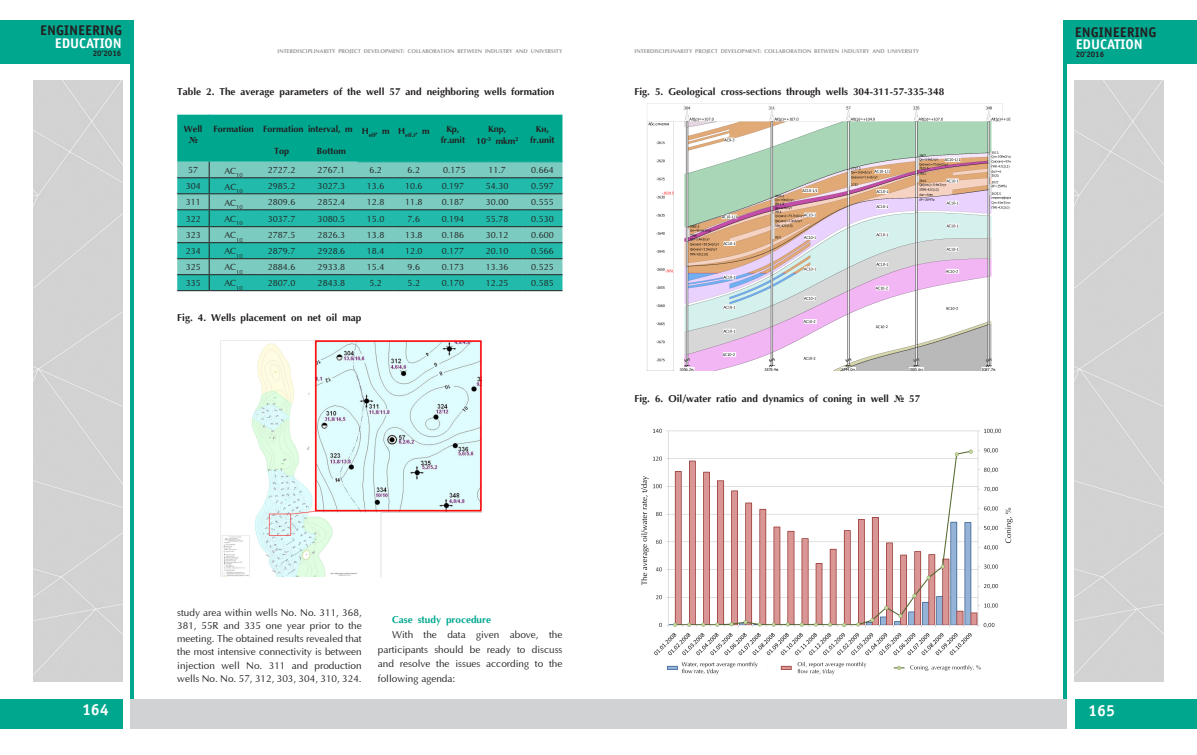
<style>
.page{position:relative;width:1197px;height:755px;background:#fff}
.page>*{position:absolute;margin:0;border:0;box-sizing:border-box;transform-origin:0 0}
.t1{font:700 16px "Officina Sans C";color:#fff}
.t2{font:700 14px "Officina Sans C";color:#231f20}
.t3{font:700 14px "Officina Sans C";color:#fff}
.t4{font:10px/13.2px "Optima";color:#231f20;text-align:justify}
.t5{font:700 10px "AG Optima";color:#231f20}
.t6{font:700 10px "AG Optima";color:#00a78f}
.t7{font:9px "Optima";color:#231f20}
.t8{font:700 9px/10.8px "AG Optima";color:#231f20;text-align:center}
.t9{font:700 9px "Times New Roman";color:#231f20}
.t10{font:700 8px "Officina Sans C";color:#231f20}
.t11{font:700 5.5px "AG Optima";letter-spacing:.01em;color:#939598}
.s1{font-family:"Times New Roman"}
</style>
<div class="page">
<div style="left:1063px;top:20px;width:133px;height:43px;background:#00a78f"></div>
<div style="left:1074px;top:698px;width:122px;height:30px;background:#00a78f"></div>
<div style="left:0;top:698px;width:122px;height:30px;background:#00a78f"></div>
<div style="left:0;top:20px;width:133px;height:43px;background:#00a78f"></div>
<hr style="left:1063px;top:45px;width:3px;height:653px;background:#00a78f">
<hr style="left:130px;top:45px;width:3px;height:653px;background:#00a78f">
<div style="left:33px;top:80px;width:89px;height:601px;background:#d3d3d3"></div>
<div style="left:130px;top:698px;width:468px;height:30px;background:#d1d2d4"></div>
<div style="left:598px;top:698px;width:468px;height:30px;background:#d1d2d4"></div>
<div style="left:1074px;top:80px;width:89px;height:601px;background:#d3d3d3"></div>
<hr style="left:177px;top:290px;width:32px;height:1px;background:#231f20">
<hr style="left:209px;top:290px;width:49px;height:1px;background:#231f20">
<hr style="left:258px;top:290px;width:47px;height:1px;background:#231f20">
<hr style="left:305px;top:290px;width:52px;height:1px;background:#231f20">
<hr style="left:357px;top:290px;width:36px;height:1px;background:#231f20">
<hr style="left:393px;top:290px;width:41px;height:1px;background:#231f20">
<hr style="left:434px;top:290px;width:38px;height:1px;background:#231f20">
<hr style="left:472px;top:290px;width:50px;height:1px;background:#231f20">
<hr style="left:522px;top:290px;width:40px;height:1px;background:#231f20">
<svg style="left:177px;top:115px;width:385px;height:175px"></svg>
<img style="left:221px;top:340px;width:260px;height:236px">
<img style="left:647px;top:104px;width:363px;height:266px">
<img style="left:641px;top:428px;width:372px;height:247px">
<h2 class="t2" style="left:40px;top:23px;width:83px">ENGINEERING</h2>
<h2 class="t2" style="left:1074px;top:24px;width:83px">ENGINEERING</h2>
<h2 class="t3" style="left:55px;top:35px;width:69px">EDUCATION</h2>
<h2 class="t3" style="left:1075px;top:36px;width:69px">EDUCATION</h2>
<p class="t10" style="left:93px;top:49px;width:30px">20’2016</p>
<p class="t11" style="left:277px;top:48px;width:286px">INTERDISCIPLINARITY PROJECT DEVELOPMENT: COLLABORATION BETWEEN INDUSTRY AND UNIVERSITY</p>
<p class="t11" style="left:634px;top:48px;width:286px">INTERDISCIPLINARITY PROJECT DEVELOPMENT: COLLABORATION BETWEEN INDUSTRY AND UNIVERSITY</p>
<p class="t10" style="left:1075px;top:49px;width:30px">20’2016</p>
<p class="t5" style="left:177px;top:86px;width:378px">Table 2. The average parameters of the well 57 and neighboring wells formation</p>
<p class="t8" style="left:184px;top:124px;width:20px">Well</p>
<p class="t9" style="left:189px;top:133px;width:11px">№</p>
<p class="t8" style="left:213px;top:124px;width:217px">Formation Formation interval, m Н<sub>eff</sub>, m Н<sub>eff.i</sub>, m</p>
<p class="t8" style="left:441px;top:124px;width:26px">Кp, fr.unit</p>
<p class="t8" style="left:476px;top:123px;width:44px;line-height:12px">Кпр,<br>10<sup>-3</sup> mkm<sup>2</sup></p>
<p class="t8" style="left:530px;top:124px;width:26px">Кн, fr.unit</p>
<p class="t8" style="left:274px;top:145px;width:17px">Top</p>
<p class="t8" style="left:317px;top:145px;width:30px">Bottom</p>
<p class="t7" style="left:188px;top:165px;width:12px">57</p>
<p class="t7" style="left:224px;top:166px;width:20px">АС<sub>10</sub></p>
<p class="t7" style="left:268px;top:165px;width:29px">2727.2</p>
<p class="t7" style="left:317px;top:165px;width:29px">2767.1</p>
<p class="t7" style="left:369px;top:165px;width:14px">6.2</p>
<p class="t7" style="left:407px;top:165px;width:14px">6.2</p>
<p class="t7" style="left:443px;top:165px;width:24px">0.175</p>
<p class="t7" style="left:488px;top:165px;width:19px">11.7</p>
<p class="t7" style="left:531px;top:165px;width:24px">0.664</p>
<p class="t7" style="left:186px;top:181px;width:17px">304</p>
<p class="t7" style="left:224px;top:182px;width:20px">АС<sub>10</sub></p>
<p class="t7" style="left:268px;top:181px;width:29px">2985.2</p>
<p class="t7" style="left:317px;top:181px;width:29px">3027.3</p>
<p class="t7" style="left:367px;top:181px;width:19px">13.6</p>
<p class="t7" style="left:405px;top:181px;width:19px">10.6</p>
<p class="t7" style="left:441px;top:181px;width:24px">0.197</p>
<p class="t7" style="left:486px;top:181px;width:24px">54.30</p>
<p class="t7" style="left:531px;top:181px;width:24px">0.597</p>
<p class="t7" style="left:186px;top:197px;width:17px">311</p>
<p class="t7" style="left:224px;top:198px;width:20px">АС<sub>10</sub></p>
<p class="t7" style="left:268px;top:197px;width:29px">2809.6</p>
<p class="t7" style="left:317px;top:197px;width:29px">2852.4</p>
<p class="t7" style="left:367px;top:197px;width:19px">12.8</p>
<p class="t7" style="left:405px;top:197px;width:19px">11.8</p>
<p class="t7" style="left:441px;top:197px;width:24px">0.187</p>
<p class="t7" style="left:486px;top:197px;width:24px">30.00</p>
<p class="t7" style="left:531px;top:197px;width:24px">0.555</p>
<p class="t7" style="left:186px;top:214px;width:17px">322</p>
<p class="t7" style="left:224px;top:214px;width:20px">АС<sub>10</sub></p>
<p class="t7" style="left:268px;top:214px;width:29px">3037.7</p>
<p class="t7" style="left:317px;top:214px;width:29px">3080.5</p>
<p class="t7" style="left:367px;top:214px;width:19px">15.0</p>
<p class="t7" style="left:407px;top:214px;width:14px">7.6</p>
<p class="t7" style="left:441px;top:214px;width:24px">0.194</p>
<p class="t7" style="left:486px;top:214px;width:24px">55.78</p>
<p class="t7" style="left:531px;top:214px;width:24px">0.530</p>
<p class="t7" style="left:186px;top:230px;width:17px">323</p>
<p class="t7" style="left:224px;top:230px;width:20px">АС<sub>10</sub></p>
<p class="t7" style="left:268px;top:230px;width:29px">2787.5</p>
<p class="t7" style="left:317px;top:230px;width:29px">2826.3</p>
<p class="t7" style="left:367px;top:230px;width:19px">13.8</p>
<p class="t7" style="left:405px;top:230px;width:19px">13.8</p>
<p class="t7" style="left:441px;top:230px;width:24px">0.186</p>
<p class="t7" style="left:486px;top:230px;width:24px">30.12</p>
<p class="t7" style="left:531px;top:230px;width:24px">0.600</p>
<p class="t7" style="left:186px;top:246px;width:17px">234</p>
<p class="t7" style="left:224px;top:246px;width:20px">АС<sub>10</sub></p>
<p class="t7" style="left:268px;top:246px;width:29px">2879.7</p>
<p class="t7" style="left:317px;top:246px;width:29px">2928.6</p>
<p class="t7" style="left:367px;top:246px;width:19px">18.4</p>
<p class="t7" style="left:405px;top:246px;width:19px">12.0</p>
<p class="t7" style="left:441px;top:246px;width:24px">0.177</p>
<p class="t7" style="left:486px;top:246px;width:24px">20.10</p>
<p class="t7" style="left:531px;top:246px;width:24px">0.566</p>
<p class="t7" style="left:186px;top:262px;width:17px">325</p>
<p class="t7" style="left:224px;top:262px;width:20px">АС<sub>10</sub></p>
<p class="t7" style="left:268px;top:262px;width:29px">2884.6</p>
<p class="t7" style="left:317px;top:262px;width:29px">2933.8</p>
<p class="t7" style="left:367px;top:262px;width:19px">15.4</p>
<p class="t7" style="left:407px;top:262px;width:14px">9.6</p>
<p class="t7" style="left:441px;top:262px;width:24px">0.173</p>
<p class="t7" style="left:486px;top:262px;width:24px">13.36</p>
<p class="t7" style="left:531px;top:262px;width:24px">0.525</p>
<p class="t7" style="left:186px;top:278px;width:17px">335</p>
<p class="t7" style="left:224px;top:278px;width:20px">АС<sub>10</sub></p>
<p class="t7" style="left:268px;top:278px;width:29px">2807.0</p>
<p class="t7" style="left:317px;top:278px;width:29px">2843.8</p>
<p class="t7" style="left:369px;top:278px;width:14px">5.2</p>
<p class="t7" style="left:407px;top:278px;width:14px">5.2</p>
<p class="t7" style="left:441px;top:278px;width:24px">0.170</p>
<p class="t7" style="left:486px;top:278px;width:24px">12.25</p>
<p class="t7" style="left:531px;top:278px;width:24px">0.585</p>
<p class="t5" style="left:177px;top:312px;width:185px">Fig. 4. Wells placement on net oil map</p>
<p class="t5" style="left:634px;top:86px;width:311px">Fig. 5. Geological cross-sections through wells 304-311-57-335-348</p>
<p class="t5" style="left:634px;top:393px;width:287px">Fig. 6. Oil/water ratio and dynamics of coning in well <span class="s1">№</span> 57</p>
<p class="t4" style="left:177px;top:606px;width:186px">study area within wells No. No. 311, 368, 381, 55R and 335 one year prior to the meeting. The obtained results revealed that the most intensive connectivity is between injection well No. 311 and production wells No. No. 57, 312, 303, 304, 310, 324.</p>
<p class="t6" style="left:392px;top:614px;width:100px">Case study procedure</p>
<p class="t4" style="left:378px;top:627px;width:186px;line-height:14.6px;text-indent:14px">With the data given above, the participants should be ready to discuss and resolve the issues according to the following agenda:</p>
<h1 class="t1" style="left:82px;top:700px;width:28px">164</h1>
<h1 class="t1" style="left:1088px;top:700px;width:28px">165</h1>
</div>
